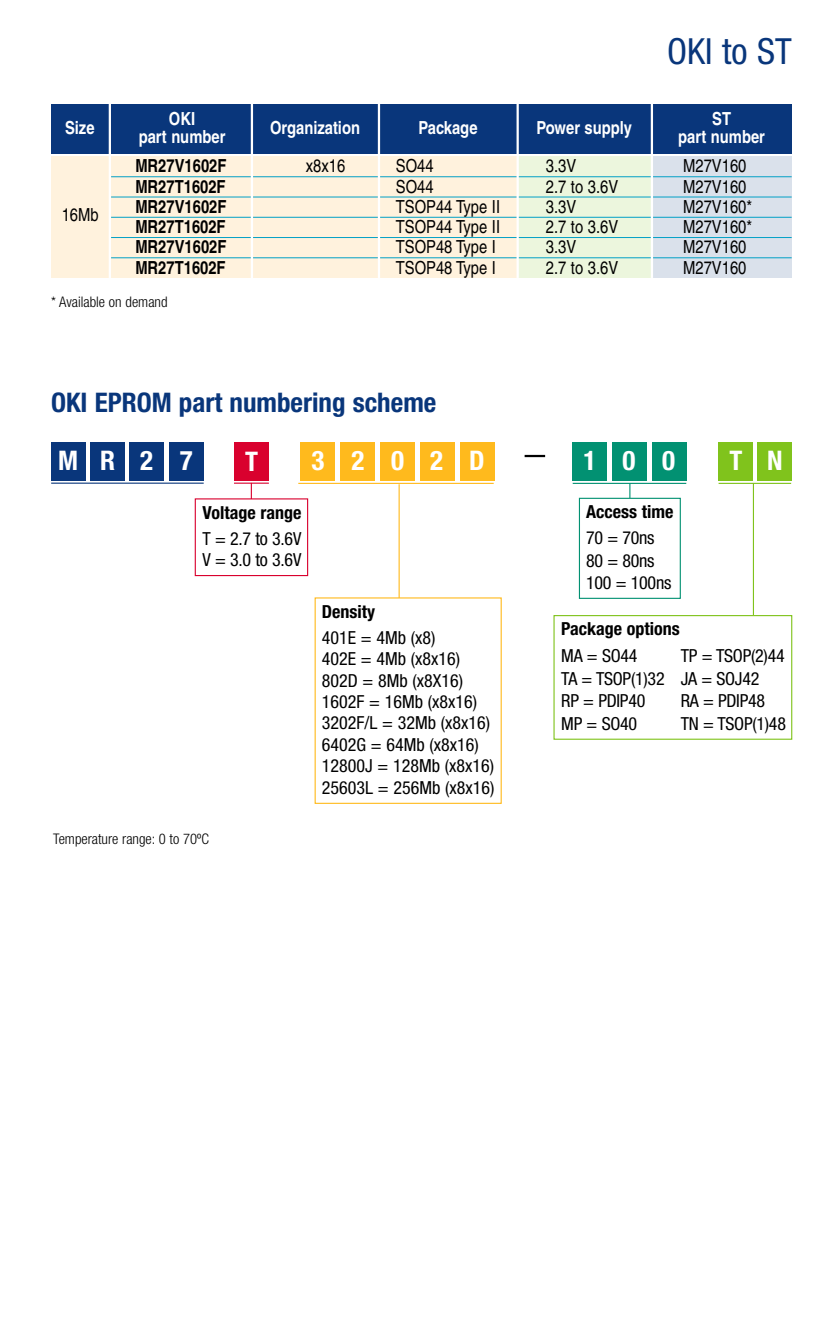
<style>
.page{position:relative;width:830px;height:1340px;background:#fff}
.page>*{position:absolute;margin:0;border:0;box-sizing:border-box;transform-origin:0 0}
.t1{font:condensed 36px "Helvetica Neue";color:#09367b}
.t2{font:700 condensed 27px "Helvetica Neue";color:#09367b}
.t3{font:700 condensed 27px "Helvetica Neue";letter-spacing:.96em;color:#fff}
.t4{font:condensed 18px/21.4px "Helvetica Neue";color:#000}
.t5{font:condensed 18px "Helvetica";color:#000}
.t6{font:700 condensed 18px "Helvetica";color:#000}
.t7{font:700 condensed 18px/18px "Helvetica";color:#fff;text-align:center}
.t8{font:700 condensed 18px "Helvetica Neue";color:#000}
.t9{font:300 condensed 14.62px "Helvetica Neue";color:#000}
</style>
<div class="page">
<div style="left:51px;top:104px;width:740px;height:50px;background:#09367b"></div>
<div style="left:51px;top:156px;width:740px;height:122px;background:#fff2dd"></div>
<div style="left:518px;top:156px;width:134px;height:122px;background:#ecf6dd"></div>
<div style="left:652px;top:156px;width:139px;height:122px;background:#dae1eb"></div>
<hr style="left:111px;top:176px;width:680px;height:1px;background:#02a0c6">
<hr style="left:111px;top:197px;width:680px;height:1px;background:#02a0c6">
<hr style="left:111px;top:217px;width:680px;height:1px;background:#02a0c6">
<hr style="left:111px;top:237px;width:680px;height:1px;background:#02a0c6">
<hr style="left:111px;top:257px;width:680px;height:1px;background:#02a0c6">
<hr style="left:516px;top:102px;width:2px;height:176px;background:#fff">
<hr style="left:650px;top:102px;width:2px;height:176px;background:#fff">
<hr style="left:524px;top:455px;width:21px;height:2px;background:#000">
<hr style="left:398px;top:484px;width:1px;height:154px;background:#ffba1d">
<svg style="left:629px;top:484px;width:1px;height:14px"></svg>
<hr style="left:752px;top:483px;width:1px;height:132px;background:#80c31c">
<svg style="left:251px;top:484px;width:1px;height:14px"></svg>
<div style="left:420px;top:442px;width:34px;height:38px;background:#ffba1d"></div>
<div style="left:195px;top:498px;width:113px;height:78px;border:1px solid #d9012e"></div>
<div style="left:315px;top:598px;width:186px;height:205px;background:#fff"></div>
<div style="left:553px;top:615px;width:238px;height:124px;border:1px solid #80c31c"></div>
<div style="left:234px;top:442px;width:35px;height:38px;background:#d9012e"></div>
<div style="left:301px;top:442px;width:34px;height:38px;background:#ffba1d"></div>
<div style="left:340px;top:442px;width:34px;height:38px;background:#ffba1d"></div>
<div style="left:380px;top:442px;width:34px;height:38px;background:#ffba1d"></div>
<div style="left:460px;top:442px;width:34px;height:38px;background:#ffba1d"></div>
<div style="left:612px;top:442px;width:34px;height:38px;background:#029172"></div>
<div style="left:651px;top:442px;width:34px;height:38px;background:#029172"></div>
<div style="left:572px;top:442px;width:34px;height:38px;background:#029172"></div>
<div style="left:90px;top:442px;width:35px;height:38px;background:#09367b"></div>
<div style="left:51px;top:442px;width:34px;height:38px;background:#09367b"></div>
<div style="left:129px;top:442px;width:35px;height:38px;background:#09367b"></div>
<div style="left:169px;top:442px;width:34px;height:38px;background:#09367b"></div>
<hr style="left:298px;top:483px;width:195px;height:1px;background:#ffba1d">
<hr style="left:572px;top:483px;width:114px;height:1px;background:#029172">
<hr style="left:51px;top:482px;width:152px;height:2px;background:#09367b">
<div style="left:718px;top:442px;width:34px;height:38px;background:#80c31c"></div>
<hr style="left:718px;top:483px;width:72px;height:1px;background:#80c31c">
<div style="left:757px;top:442px;width:34px;height:38px;background:#80c31c"></div>
<div style="left:578px;top:498px;width:102px;height:101px;border:1px solid #029172"></div>
<hr style="left:234px;top:482px;width:35px;height:2px;background:#d9012e">
<hr style="left:109px;top:102px;width:2px;height:176px;background:#fff">
<hr style="left:251px;top:103px;width:2px;height:175px;background:#fff">
<hr style="left:377px;top:103px;width:3px;height:175px;background:#fff">
<h1 class="t1" style="left:667px;top:38px;width:126px">OKI to ST</h1>
<p class="t7" style="left:65px;top:120px;width:31px">Size</p>
<p class="t7" style="left:139px;top:111px;width:88px">OKI<br>part number</p>
<p class="t7" style="left:270px;top:120px;width:92px">Organization</p>
<p class="t7" style="left:418px;top:120px;width:61px">Package</p>
<p class="t7" style="left:536px;top:120px;width:97px">Power supply</p>
<p class="t7" style="left:678px;top:111px;width:88px">ST<br>part number</p>
<p class="t6" style="left:135px;top:159px;width:93px">MR27V1602F</p>
<p class="t5" style="left:306px;top:159px;width:41px">x8x16</p>
<p class="t5" style="left:395px;top:159px;width:39px">SO44</p>
<p class="t5" style="left:545px;top:159px;width:32px">3.3V</p>
<p class="t5" style="left:682px;top:159px;width:65px">M27V160</p>
<p class="t6" style="left:135px;top:180px;width:92px">MR27T1602F</p>
<p class="t5" style="left:395px;top:180px;width:39px">SO44</p>
<p class="t5" style="left:545px;top:180px;width:74px">2.7 to 3.6V</p>
<p class="t5" style="left:682px;top:180px;width:65px">M27V160</p>
<p class="t6" style="left:135px;top:200px;width:93px">MR27V1602F</p>
<p class="t5" style="left:395px;top:200px;width:106px">TSOP44 Type II</p>
<p class="t5" style="left:545px;top:200px;width:32px">3.3V</p>
<p class="t5" style="left:682px;top:200px;width:70px">M27V160*</p>
<p class="t6" style="left:135px;top:220px;width:92px">MR27T1602F</p>
<p class="t5" style="left:395px;top:220px;width:106px">TSOP44 Type II</p>
<p class="t5" style="left:545px;top:220px;width:74px">2.7 to 3.6V</p>
<p class="t5" style="left:683px;top:220px;width:70px">M27V160*</p>
<p class="t6" style="left:135px;top:240px;width:93px">MR27V1602F</p>
<p class="t5" style="left:395px;top:240px;width:102px">TSOP48 Type I</p>
<p class="t5" style="left:545px;top:240px;width:32px">3.3V</p>
<p class="t5" style="left:682px;top:240px;width:65px">M27V160</p>
<p class="t6" style="left:135px;top:261px;width:92px">MR27T1602F</p>
<p class="t5" style="left:395px;top:261px;width:102px">TSOP48 Type I</p>
<p class="t5" style="left:545px;top:261px;width:74px">2.7 to 3.6V</p>
<p class="t5" style="left:683px;top:261px;width:65px">M27V160</p>
<p class="t9" style="left:51px;top:297px;width:118px">* Available on demand</p>
<p class="t5" style="left:62px;top:208px;width:38px">16Mb</p>
<h2 class="t2" style="left:51px;top:393px;width:386px">OKI EPROM part numbering scheme</h2>
<h2 class="t3" style="left:58px;top:451px;width:136px">MR27</h2>
<h2 class="t3" style="left:245px;top:452px;width:14px">T</h2>
<h2 class="t3" style="left:311px;top:451px;width:174px">3202D</h2>
<h2 class="t3" style="left:583px;top:451px;width:93px">100</h2>
<h2 class="t3" style="left:729px;top:451px;width:54px">T N</h2>
<p class="t8" style="left:585px;top:505px;width:89px">Access time</p>
<p class="t8" style="left:202px;top:506px;width:100px">Voltage range</p>
<p class="t4" style="left:202px;top:529px;width:100px">T = 2.7 to 3.6V<br>V = 3.0 to 3.6V</p>
<p class="t9" style="left:53px;top:833px;width:157px">Temperature range: 0 to 70ºC</p>
<p class="t8" style="left:322px;top:604px;width:55px">Density</p>
<p class="t4" style="left:322px;top:628px;width:174px">401E = 4Mb (x8)<br>402E = 4Mb (x8x16)<br>802D = 8Mb (x8X16)<br>1602F = 16Mb (x8x16)<br>3202F/L = 32Mb (x8x16)<br>6402G = 64Mb (x8x16)<br>12800J = 128Mb (x8x16)<br>25603L = 256Mb (x8x16)</p>
<p class="t4" style="left:585px;top:528px;width:87px;line-height:22.5px">70 = 70ns<br>80 = 80ns<br>100 = 100ns</p>
<p class="t8" style="left:561px;top:622px;width:120px">Package options</p>
<p class="t4" style="left:561px;top:646px;width:105px;line-height:22.5px">MA = SO44<br>TA = TSOP(1)32<br>RP = PDIP40<br>MP = SO40</p>
<p class="t4" style="left:680px;top:646px;width:107px;line-height:22.5px">TP = TSOP(2)44<br>JA = SOJ42<br>RA = PDIP48<br>TN = TSOP(1)48</p>
</div>
